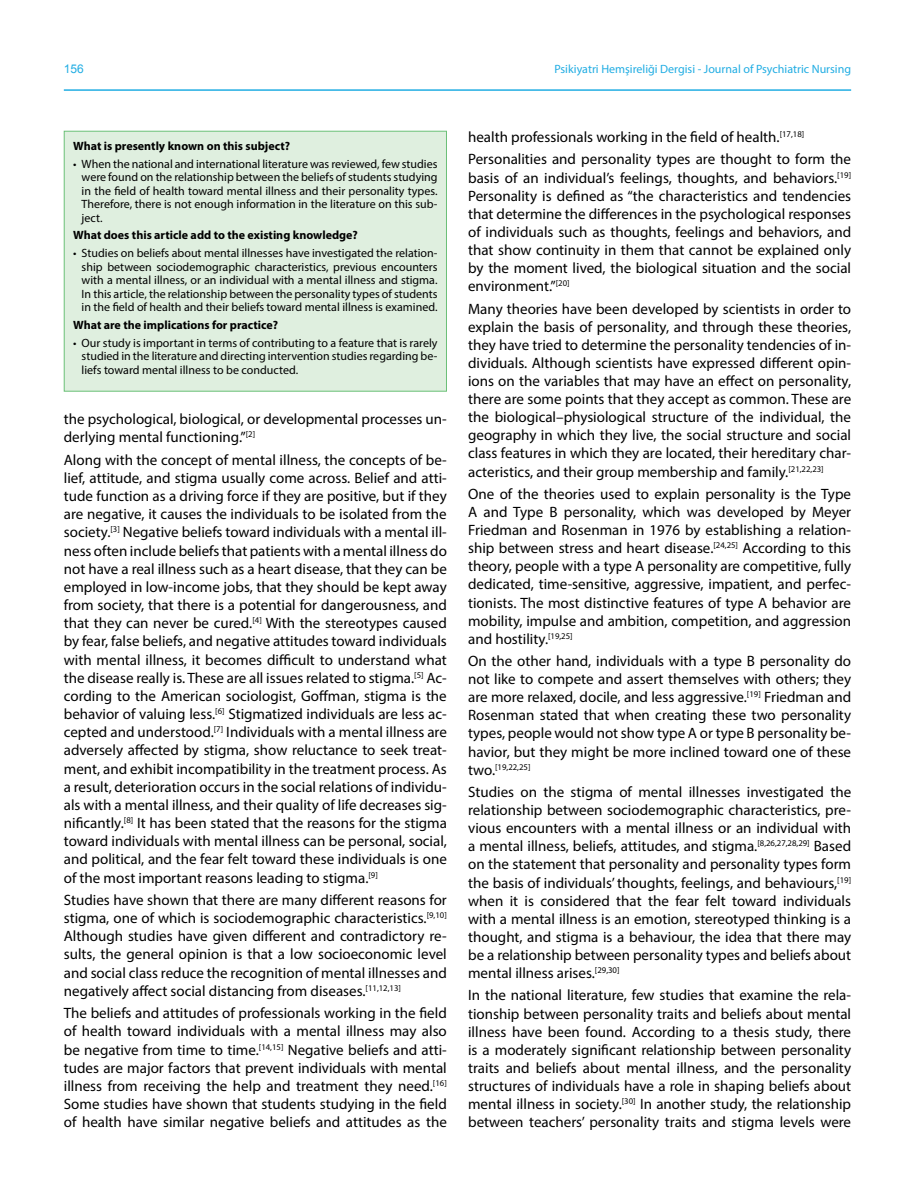
<style>
.page{position:relative;width:915px;height:1191px;background:#fff}
.page>*{position:absolute;margin:0;border:0;box-sizing:border-box;transform-origin:0 0}
.t1{font:15px/18.1px "Myriad Pro";color:#000;text-align:justify}
.t2{font:12px/13.5px "Myriad Pro";color:#000;text-align:justify}
.t3{font:700 12px "Myriad Pro";color:#000}
.t4{font:12px "Myriad Pro";color:#21ade3}
.t5{font:12px "Arial";color:#21ade3}
.t6{font:8.7px "Myriad Pro";color:#000}
.s1{font-size:15px}
</style>
<div class="page">
<hr style="left:64px;top:89px;width:786px;height:2px;background:#21ade3">
<div style="left:64px;top:131px;width:382px;height:260px;background:#dfefdf;border:1px solid #6bc077"></div>
<p class="t5" style="left:64px;top:60px;width:22px">156</p>
<p class="t4" style="left:554px;top:61px;width:298px">Psikiyatri Hemşireliği Dergisi - Journal of Psychiatric Nursing</p>
<p class="t3" style="left:73px;top:138px;width:218px">What is presently known on this subject?</p>
<p class="t2" style="left:82px;top:157px;width:357px;text-indent:-9px">• When the national and international literature was reviewed, few studies were found on the relationship between the beliefs of students studying in the field of health toward mental illness and their personality types.<br>Therefore, there is not enough information in the literature on this sub&shy;ject.</p>
<p class="t3" style="left:73px;top:227px;width:286px">What does this article add to the existing knowledge?</p>
<p class="t2" style="left:82px;top:246px;width:357px;text-indent:-9px">• Studies on beliefs about mental illnesses have investigated the relation&shy;ship between sociodemographic characteristics, previous encounters with a mental illness, or an individual with a mental illness and stigma.<br>In this article, the relationship between the personality types of students in the field of health and their beliefs toward mental illness is examined.</p>
<p class="t3" style="left:73px;top:317px;width:206px">What are the implications for practice?</p>
<p class="t2" style="left:82px;top:336px;width:357px;text-indent:-9px">• Our study is important in terms of contributing to a feature that is rarely studied in the literature and directing intervention studies regarding be&shy;liefs toward mental illness to be conducted.</p>
<p class="t1" style="left:64px;top:410px;width:384px">the psychological, biological, or developmental processes un&shy;derlying mental functioning.”<sup>[2]</sup></p>
<p class="t1" style="left:64px;top:450px;width:384px">Along with the concept of mental illness, the concepts of be&shy;lief, attitude, and stigma usually come across. Belief and atti&shy;tude function as a driving force if they are positive, but if they are negative, it causes the individuals to be isolated from the society.<sup>[3]</sup> Negative beliefs toward individuals with a mental ill&shy;ness often include beliefs that patients with a mental illness do not have a real illness such as a heart disease, that they can be employed in low-income jobs, that they should be kept away from society, that there is a potential for dangerousness, and that they can never be cured.<sup>[4]</sup> With the stereotypes caused by fear, false beliefs, and negative attitudes toward individuals with mental illness, it becomes difficult to understand what the disease really is. These are all issues related to stigma.<sup>[5]</sup> Ac&shy;cording to the American sociologist, Goffman, stigma is the behavior of valuing less.<sup>[6]</sup> Stigmatized individuals are less ac&shy;cepted and understood.<sup>[7]</sup> Individuals with a mental illness are adversely affected by stigma, show reluctance to seek treat&shy;ment, and exhibit incompatibility in the treatment process. As a result, deterioration occurs in the social relations of individu&shy;als with a mental illness, and their quality of life decreases sig&shy;nificantly.<sup>[8]</sup> It has been stated that the reasons for the stigma toward individuals with mental illness can be personal, social, and political, and the fear felt toward these individuals is one of the most important reasons leading to stigma.<sup>[9]</sup></p>
<p class="t1" style="left:64px;top:890px;width:384px">Studies have shown that there are many different reasons for stigma, one of which is sociodemographic characteristics.<sup>[9,10] </sup>Although studies have given different and contradictory re&shy;sults, the general opinion is that a low socioeconomic level and social class reduce the recognition of mental illnesses and negatively affect social distancing from diseases.<sup>[11,12,13]</sup></p>
<p class="t1" style="left:64px;top:1003px;width:384px">The beliefs and attitudes of professionals working in the field of health toward individuals with a mental illness may also be negative from time to time.<sup>[14,15]</sup> Negative beliefs and atti&shy;tudes are major factors that prevent individuals with mental illness from receiving the help and treatment they need.<sup>[16] </sup>Some studies have shown that students studying in the field of health have similar negative beliefs and attitudes as the</p>
<p class="t1" style="left:468px;top:126px;width:384px;line-height:22.4px">health professionals working in the field of health.<sup>[17,18]<br></sup>Personalities and personality types are thought to form the</p>
<p class="t1" style="left:468px;top:168px;width:384px">basis of an individual’s feelings, thoughts, and behaviors.<sup>[19] </sup>Personality is defined as “the characteristics and tendencies that determine the differences in the psychological responses of individuals such as thoughts, feelings and behaviors, and that show continuity in them that cannot be explained only by the moment lived, the biological situation and the social environment.”<sup>[20]</sup></p>
<p class="t1" style="left:468px;top:299px;width:384px">Many theories have been developed by scientists in order to explain the basis of personality, and through these theories, they have tried to determine the personality tendencies of in&shy;dividuals. Although scientists have expressed different opin&shy;ions on the variables that may have an effect on personality, there are some points that they accept as common. These are the biological–physiological structure of the individual, the geography in which they live, the social structure and social class features in which they are located, their hereditary char&shy;acteristics, and their group membership and family.<sup>[21,22,23]</sup></p>
<p class="t1" style="left:468px;top:484px;width:384px">One of the theories used to explain personality is the Type A and Type B personality, which was developed by Meyer Friedman and Rosenman in 1976 by establishing a relation&shy;ship between stress and heart disease.<sup>[24,25]</sup> According to this theory, people with a type A personality are competitive, fully dedicated, time-sensitive, aggressive, impatient, and perfec&shy;tionists. The most distinctive features of type A behavior are mobility, impulse and ambition, competition, and aggression and hostility.<sup>[19,25]</sup></p>
<p class="t1" style="left:468px;top:651px;width:384px">On the other hand, individuals with a type B personality do not like to compete and assert themselves with others; they are more relaxed, docile, and less aggressive.<sup>[19]</sup> Friedman and Rosenman stated that when creating these two personality types, people would not show type A or type B personality be&shy;havior, but they might be more inclined toward one of these</p>
<p class="t6" style="left:468px;top:761px;width:64px"><span class="s1">two.</span>[19,22,25]</p>
<p class="t1" style="left:468px;top:782px;width:384px">Studies on the stigma of mental illnesses investigated the relationship between sociodemographic characteristics, pre&shy;vious encounters with a mental illness or an individual with a mental illness, beliefs, attitudes, and stigma.<sup>[8,26,27,28,29]</sup> Based on the statement that personality and personality types form the basis of individuals’ thoughts, feelings, and behaviours,<sup>[19] </sup>when it is considered that the fear felt toward individuals with a mental illness is an emotion, stereotyped thinking is a thought, and stigma is a behaviour, the idea that there may be a relationship between personality types and beliefs about mental illness arises.<sup>[29,30]</sup></p>
<p class="t1" style="left:468px;top:986px;width:384px">In the national literature, few studies that examine the rela&shy;tionship between personality traits and beliefs about mental illness have been found. According to a thesis study, there is a moderately significant relationship between personality traits and beliefs about mental illness, and the personality structures of individuals have a role in shaping beliefs about mental illness in society.<sup>[30]</sup> In another study, the relationship between teachers’ personality traits and stigma levels were</p>
</div>
